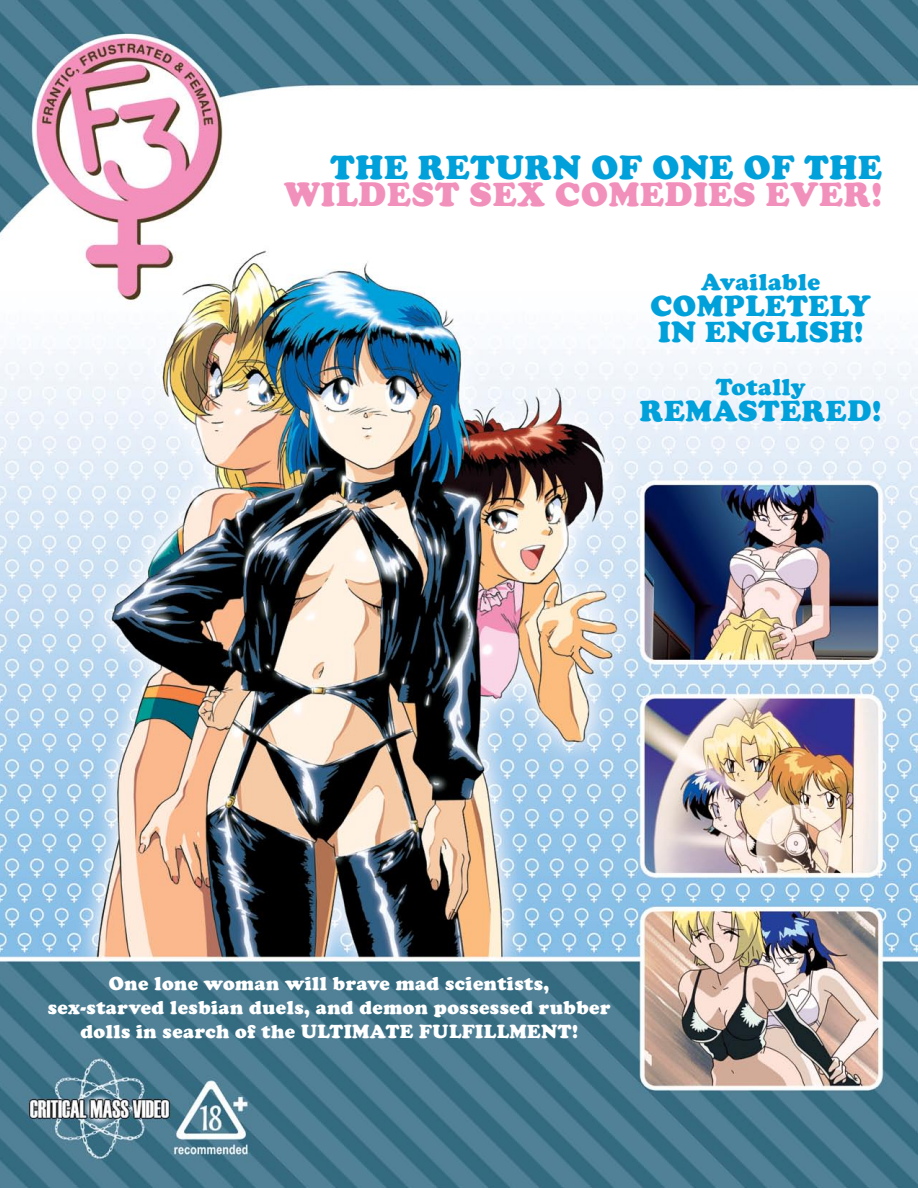
<style>
.page{position:relative;width:918px;height:1188px;background:#fff}
.page>*{position:absolute;margin:0;border:0;box-sizing:border-box;transform-origin:0 0}
.t1{font:900 34.5px/27.8px "Cooper";letter-spacing:.025em;color:#f290bc;text-align:right}
.t2{font:900 30px/26.2px "Cooper";letter-spacing:.025em;color:#00a0db}
.t3{font:900 24px "Cooper";letter-spacing:-.005em;color:#00a0db}
.t4{font:900 19.5px/24px "Cooper";letter-spacing:.025em;color:#fff;text-align:center}
.s1{color:#00a0db}
.s2{color:#f391bc}
</style>
<div class="page">
<img style="left:0;top:0;width:918px;height:1188px">
<h1 class="t1" style="left:284px;top:153px;width:600px"><span class="s1">the return of One of the </span>wildest sex comedies ever<span class="s2">!</span></h1>
<p class="t3" style="left:701px;top:268px;width:120px">Available</p>
<h2 class="t2" style="left:650px;top:293px;width:222px">completely in English!</h2>
<p class="t3" style="left:716px;top:373px;width:91px">Totally</p>
<h2 class="t2" style="left:640px;top:398px;width:243px">Remastered!</h2>
<p class="t4" style="left:48px;top:971px;width:564px">One lone woman will brave mad scientists,<br>sex-starved lesbian duels, and demon possessed rubber dolls in search of the ultimate fulfillment!</p>
</div>
